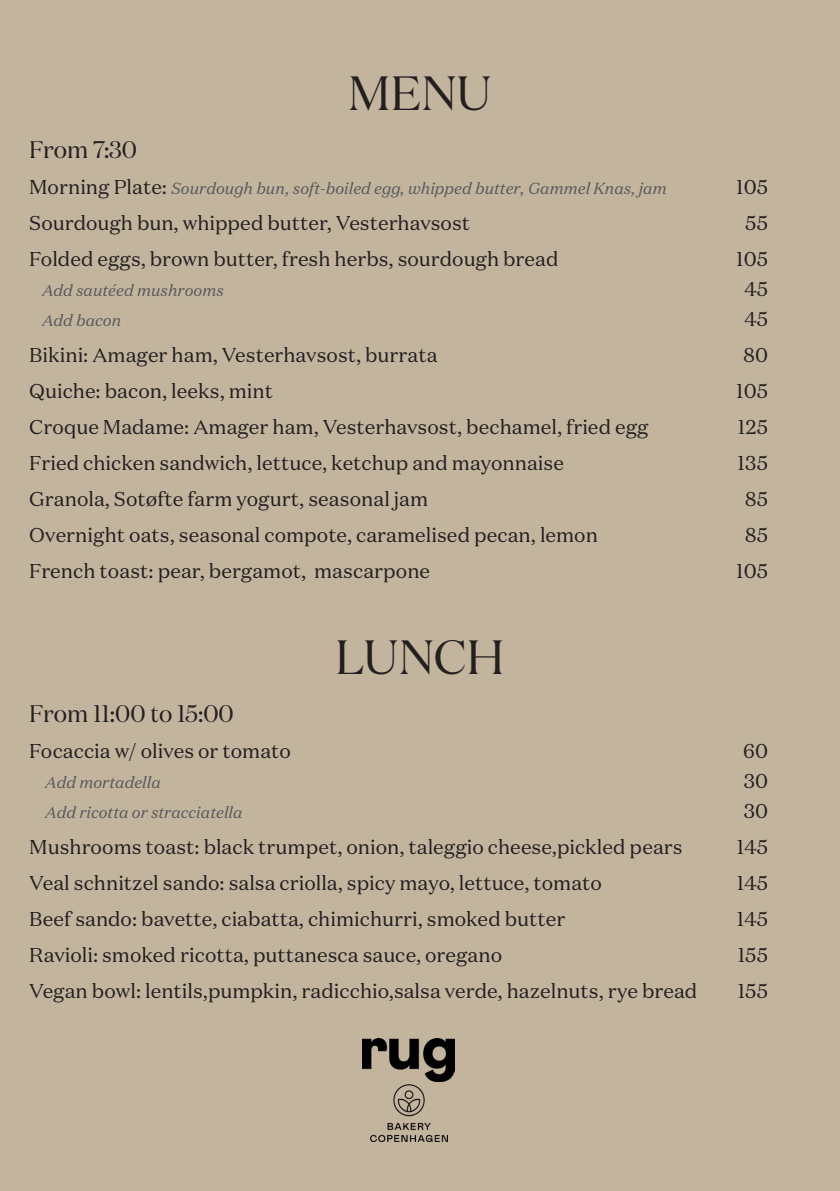
<style>
.page{position:relative;width:840px;height:1191px;background:#fff}
.page>*{position:absolute;margin:0;border:0;box-sizing:border-box;transform-origin:0 0}
.t1{font:48px "Domaine Display";color:#231f20}
.t2{font:24px "Domaine Display";color:#231f20}
.Paragraph_Style_1{font:20px "Domaine Text";color:#231f20}
.Paragraph_Style_3{font:20px "Domaine Text";color:#231f20}
.Paragraph_Style_1-2{font:italic 16px "Domaine Text";color:#57585a}
.Paragraph_Style_3-2{font:italic 16px "Domaine Text";color:#57585a}
.s1{font-style:normal;font-size:20px;color:#231f20}
</style>
<div class="page">
<div style="left:0;top:0;width:839px;height:1191px;background:#c3b49e"></div>
<img style="left:362px;top:1039px;width:92px;height:42px">
<img style="left:370px;top:1085px;width:77px;height:56px">
<p class="t1" style="left:348px;top:63px;width:145px">MENU</p>
<p class="t2" style="left:29px;top:135px;width:109px">From 7:30</p>
<p class="Paragraph_Style_1-2" style="left:29px;top:178px;width:638px"><span class="s1">Morning Plate:</span> Sourdough bun, soft-boiled egg, whipped butter, Gammel Knas, jam</p>
<p class="Paragraph_Style_1" style="left:735px;top:174px;width:33px">105</p>
<p class="Paragraph_Style_1" style="left:29px;top:210px;width:442px">Sourdough bun, whipped butter, Vesterhavsost</p>
<p class="Paragraph_Style_1" style="left:744px;top:210px;width:24px">55</p>
<p class="Paragraph_Style_1" style="left:29px;top:246px;width:530px">Folded eggs, brown butter, fresh herbs, sourdough bread</p>
<p class="Paragraph_Style_1" style="left:735px;top:246px;width:33px">105</p>
<p class="Paragraph_Style_3-2" style="left:42px;top:280px;width:183px">Add sautéed mushrooms</p>
<p class="Paragraph_Style_3" style="left:743px;top:276px;width:26px">45</p>
<p class="Paragraph_Style_3-2" style="left:42px;top:310px;width:81px">Add bacon</p>
<p class="Paragraph_Style_3" style="left:743px;top:306px;width:26px">45</p>
<p class="Paragraph_Style_1" style="left:29px;top:342px;width:409px">Bikini: Amager ham, Vesterhavsost, burrata</p>
<p class="Paragraph_Style_1" style="left:742px;top:342px;width:26px">80</p>
<p class="Paragraph_Style_1" style="left:29px;top:378px;width:245px">Quiche: bacon, leeks, mint</p>
<p class="Paragraph_Style_1" style="left:735px;top:378px;width:33px">105</p>
<p class="Paragraph_Style_1" style="left:29px;top:414px;width:620px">Croque Madame: Amager ham, Vesterhavsost, bechamel, fried egg</p>
<p class="Paragraph_Style_1" style="left:737px;top:414px;width:32px">125</p>
<p class="Paragraph_Style_1" style="left:29px;top:450px;width:536px">Fried chicken sandwich, lettuce, ketchup and mayonnaise</p>
<p class="Paragraph_Style_1" style="left:737px;top:450px;width:32px">135</p>
<p class="Paragraph_Style_1" style="left:29px;top:486px;width:400px">Granola, Sotøfte farm yogurt, seasonal jam</p>
<p class="Paragraph_Style_1" style="left:744px;top:486px;width:25px">85</p>
<p class="Paragraph_Style_1" style="left:29px;top:522px;width:570px">Overnight oats, seasonal compote, caramelised pecan, lemon</p>
<p class="Paragraph_Style_1" style="left:744px;top:522px;width:25px">85</p>
<p class="Paragraph_Style_1" style="left:29px;top:558px;width:402px">French toast: pear, bergamot, mascarpone</p>
<p class="Paragraph_Style_1" style="left:735px;top:558px;width:33px">105</p>
<p class="t1" style="left:335px;top:627px;width:171px">LUNCH</p>
<p class="t2" style="left:29px;top:699px;width:206px">From 11:00 to 15:00</p>
<p class="Paragraph_Style_1" style="left:29px;top:738px;width:263px">Focaccia w/ olives or tomato</p>
<p class="Paragraph_Style_1" style="left:742px;top:738px;width:26px">60</p>
<p class="Paragraph_Style_3-2" style="left:45px;top:772px;width:117px">Add mortadella</p>
<p class="Paragraph_Style_3" style="left:743px;top:768px;width:26px">30</p>
<p class="Paragraph_Style_3-2" style="left:45px;top:802px;width:199px">Add ricotta or stracciatella</p>
<p class="Paragraph_Style_3" style="left:743px;top:798px;width:26px">30</p>
<p class="Paragraph_Style_1" style="left:29px;top:834px;width:654px">Mushrooms toast: black trumpet, onion, taleggio cheese,pickled pears</p>
<p class="Paragraph_Style_1" style="left:736px;top:834px;width:33px">145</p>
<p class="Paragraph_Style_1" style="left:29px;top:870px;width:574px">Veal schnitzel sando: salsa criolla, spicy mayo, lettuce, tomato</p>
<p class="Paragraph_Style_1" style="left:736px;top:870px;width:33px">145</p>
<p class="Paragraph_Style_1" style="left:29px;top:906px;width:537px">Beef sando: bavette, ciabatta, chimichurri, smoked butter</p>
<p class="Paragraph_Style_1" style="left:736px;top:906px;width:33px">145</p>
<p class="Paragraph_Style_1" style="left:29px;top:942px;width:474px">Ravioli: smoked ricotta, puttanesca sauce, oregano</p>
<p class="Paragraph_Style_1" style="left:737px;top:942px;width:32px">155</p>
<p class="Paragraph_Style_1" style="left:29px;top:978px;width:669px">Vegan bowl: lentils,pumpkin, radicchio,salsa verde, hazelnuts, rye bread</p>
<p class="Paragraph_Style_1" style="left:737px;top:978px;width:32px">155</p>
</div>
